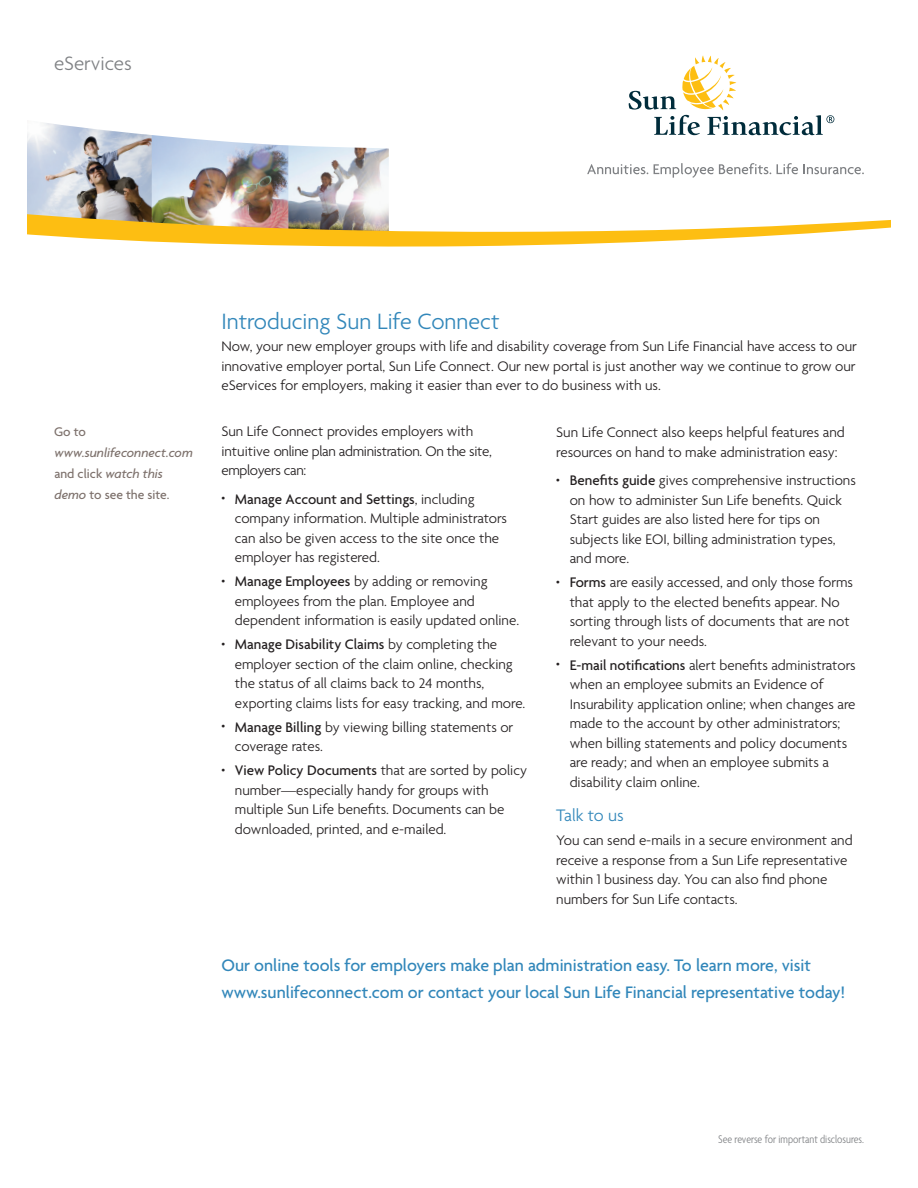
<style>
.page{position:relative;width:918px;height:1188px;background:#fff}
.page>*{position:absolute;margin:0;border:0;box-sizing:border-box;transform-origin:0 0}
.Headline1_AgendaLigh{font:300 24px "Agenda";color:#3287ba}
.ProductName_AgendaLi{font:300 21px "Agenda";color:#808285}
.CalltoAction_AgendaM{font:500 18px/27px "Agenda";color:#3287ba}
.Subhead_AgendLight_1{font:300 18px "Agenda";letter-spacing:-.005em;color:#3287ba}
.BodyTxtBullet_Agenda{font:300 15px/19.5px "Agenda";color:#231f20}
.IntroText_AgendLight{font:300 15px/19.5px "Agenda";color:#231f20;text-align:justify}
.BodyText_AgendLight{font:300 15px/19.5px "Agenda";color:#231f20}
.BodyText_AgendLight-2{font:300 15px/19.5px "Agenda";letter-spacing:-.02em;color:#231f20}
.CallOut_AgendaMed_9{font:italic 500 13.5px/21px "Agenda";color:#7d716c}
.SLPC_AgenLighCond_8{font:300 condensed 12px "Agenda";color:#808285}
.s1{font-style:normal}
.s2{font-size:10.5px}
.s3{font-weight:500}
</style>
<div class="page">
<svg style="left:27px;top:55px;width:837px;height:159px"></svg>
<svg style="left:629px;top:56px;width:205px;height:79px"></svg>
<svg style="left:587px;top:164px;width:61px;height:10px"></svg>
<svg style="left:654px;top:163px;width:117px;height:15px"></svg>
<svg style="left:777px;top:163px;width:87px;height:11px"></svg>
<img style="left:27px;top:214px;width:864px;height:10px">
<svg style="left:27px;top:224px;width:864px;height:23px;fill:#fdbe12"></svg>
<p class="ProductName_AgendaLi" style="left:54px;top:51px;width:79px">eServices</p>
<p class="CallOut_AgendaMed_9" style="left:54px;top:421px;width:140px"><span class="s1">Go to </span>www.sunlifeconnect.com <span class="s1">and click</span> watch this demo <span class="s1">to see the site.</span></p>
<p class="Headline1_AgendaLigh" style="left:221px;top:307px;width:280px">Introducing Sun Life Connect</p>
<p class="IntroText_AgendLight" style="left:221px;top:337px;width:637px">Now, your new employer groups with life and disability coverage from Sun Life Financial have access to our innovative employer portal, Sun Life Connect. Our new portal is just another way we continue to grow our eServices for employers, making it easier than ever to do business with us.</p>
<p class="BodyText_AgendLight" style="left:556px;top:422px;width:290px">Sun Life Connect also keeps helpful features and resources on hand to make administration easy:</p>
<p class="BodyTxtBullet_Agenda" style="left:570px;top:470px;width:288px;text-indent:-14px"><span class="s2">•</span> <span class="s3">Benefits guide</span> gives comprehensive instructions on how to administer Sun Life benefits. Quick Start guides are also listed here for tips on subjects like EOI, billing administration types, and more.</p>
<p class="BodyTxtBullet_Agenda" style="left:570px;top:572px;width:285px;text-indent:-14px"><span class="s2">•</span> <span class="s3">Forms</span> are easily accessed, and only those forms that apply to the elected benefits appear. No sorting through lists of documents that are not relevant to your needs.</p>
<p class="BodyTxtBullet_Agenda" style="left:570px;top:655px;width:288px;text-indent:-14px"><span class="s2">•</span> <span class="s3">E-mail notifications</span> alert benefits administrators when an employee submits an Evidence of Insurability application online; when changes are made to the account by other administrators; when billing statements and policy documents are ready; and when an employee submits a disability claim online.</p>
<p class="Subhead_AgendLight_1" style="left:556px;top:805px;width:69px">Talk to us</p>
<p class="BodyText_AgendLight" style="left:556px;top:830px;width:298px">You can send e-mails in a secure environment and receive a response from a Sun Life representative within 1 business day. You can also find phone numbers for Sun Life contacts.</p>
<p class="BodyText_AgendLight-2" style="left:221px;top:421px;width:272px">Sun Life Connect provides employers with intuitive online plan administration. On the site, employers can:</p>
<p class="BodyTxtBullet_Agenda" style="left:235px;top:489px;width:274px;text-indent:-14px"><span class="s2">•</span> <span class="s3">Manage Account and Settings</span>, including company information. Multiple administrators can also be given access to the site once the employer has registered.</p>
<p class="BodyTxtBullet_Agenda" style="left:235px;top:571px;width:286px;text-indent:-14px"><span class="s2">•</span> <span class="s3">Manage Employees</span> by adding or removing employees from the plan. Employee and dependent information is easily updated online.</p>
<p class="BodyTxtBullet_Agenda" style="left:235px;top:634px;width:292px;text-indent:-14px"><span class="s2">•</span> <span class="s3">Manage Disability Claims</span> by completing the employer section of the claim online, checking the status of all claims back to 24 months, exporting claims lists for easy tracking, and more.</p>
<p class="BodyTxtBullet_Agenda" style="left:235px;top:717px;width:280px;text-indent:-14px"><span class="s2">•</span> <span class="s3">Manage Billing</span> by viewing billing statements or coverage rates.</p>
<p class="BodyTxtBullet_Agenda" style="left:235px;top:760px;width:294px;text-indent:-14px"><span class="s2">•</span> <span class="s3">View Policy Documents</span> that are sorted by policy number—especially handy for groups with multiple Sun Life benefits. Documents can be downloaded, printed, and e-mailed.</p>
<p class="CalltoAction_AgendaM" style="left:221px;top:951px;width:625px">Our online tools for employers make plan administration easy. To learn more, visit www.sunlifeconnect.com or contact your local Sun Life Financial representative today!</p>
<p class="SLPC_AgenLighCond_8" style="left:718px;top:1133px;width:147px">See reverse for important disclosures.</p>
</div>
